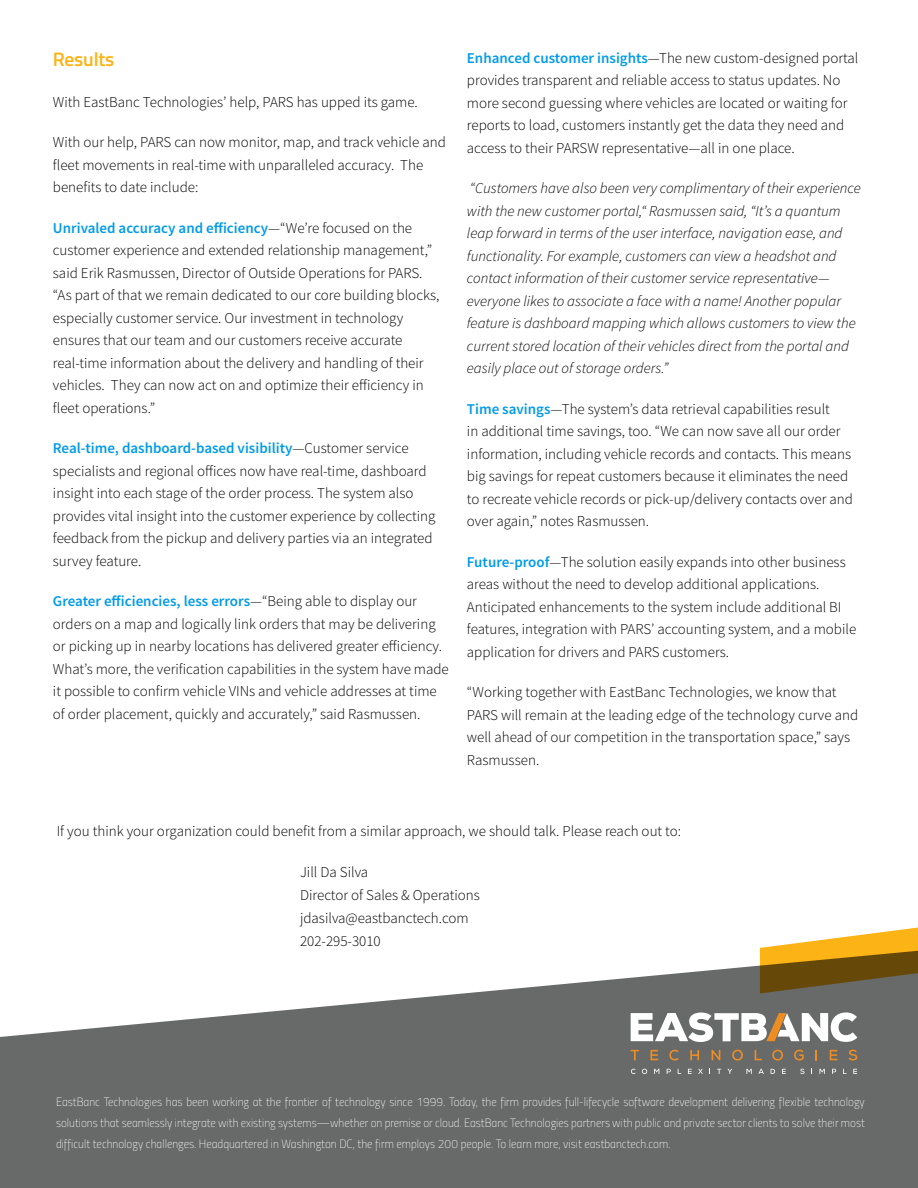
<style>
.page{position:relative;width:918px;height:1188px;background:#fff}
.page>*{position:absolute;margin:0;border:0;box-sizing:border-box;transform-origin:0 0}
.t1{font:600 19.5px "Titillium";letter-spacing:-.01em;color:#fcb315}
.t2{font:300 15px/22.5px "Source Sans Pro";color:#000}
.t3{font:italic 300 15px/22.5px "Source Sans Pro";color:#000}
.t4{font:12px/21px "Titillium Thin Upright";color:#fff;text-align:justify}
.s1{font-weight:600;color:#009beb}
</style>
<div class="page">
<svg style="left:0;top:951px;width:918px;height:237px;fill:#686969"></svg>
<svg style="left:760px;top:927px;width:158px;height:66px"></svg>
<svg style="left:631px;top:1012px;width:226px;height:30px"></svg>
<svg style="left:631px;top:1050px;width:8px;height:10px"></svg>
<svg style="left:650px;top:1050px;width:8px;height:10px"></svg>
<svg style="left:669px;top:1050px;width:10px;height:11px"></svg>
<svg style="left:690px;top:1050px;width:9px;height:10px"></svg>
<svg style="left:712px;top:1050px;width:8px;height:10px"></svg>
<svg style="left:732px;top:1050px;width:11px;height:11px"></svg>
<svg style="left:755px;top:1050px;width:7px;height:10px"></svg>
<svg style="left:772px;top:1050px;width:11px;height:11px"></svg>
<svg style="left:794px;top:1050px;width:10px;height:11px"></svg>
<svg style="left:830px;top:1050px;width:7px;height:10px"></svg>
<svg style="left:849px;top:1050px;width:8px;height:11px"></svg>
<svg style="left:631px;top:1069px;width:5px;height:5px"></svg>
<svg style="left:642px;top:1069px;width:5px;height:5px"></svg>
<svg style="left:654px;top:1069px;width:5px;height:5px"></svg>
<svg style="left:667px;top:1069px;width:4px;height:5px"></svg>
<svg style="left:678px;top:1069px;width:3px;height:5px"></svg>
<svg style="left:688px;top:1069px;width:4px;height:5px"></svg>
<svg style="left:698px;top:1069px;width:5px;height:5px"></svg>
<svg style="left:717px;top:1069px;width:4px;height:5px"></svg>
<svg style="left:727px;top:1069px;width:5px;height:5px"></svg>
<svg style="left:746px;top:1069px;width:6px;height:5px"></svg>
<svg style="left:758px;top:1069px;width:6px;height:5px"></svg>
<svg style="left:771px;top:1069px;width:4px;height:5px"></svg>
<svg style="left:782px;top:1069px;width:4px;height:5px"></svg>
<svg style="left:800px;top:1069px;width:5px;height:5px"></svg>
<svg style="left:820px;top:1069px;width:5px;height:5px"></svg>
<svg style="left:832px;top:1069px;width:5px;height:5px"></svg>
<svg style="left:843px;top:1069px;width:4px;height:5px"></svg>
<svg style="left:853px;top:1069px;width:4px;height:5px"></svg>
<h1 class="t1" style="left:53px;top:45px;width:63px">Results</h1>
<p class="t2" style="left:53px;top:90px;width:366px">With EastBanc Technologies’ help, PARS has upped its game.</p>
<p class="t2" style="left:53px;top:131px;width:394px">With our help, PARS can now monitor, map, and track vehicle and fleet movements in real-time with unparalleled accuracy. The benefits to date include:</p>
<p class="t2" style="left:53px;top:216px;width:388px"><span class="s1">Unrivaled accuracy and efficiency</span>—“We’re focused on the customer experience and extended relationship management,” said Erik Rasmussen, Director of Outside Operations for PARS. “As part of that we remain dedicated to our core building blocks, especially customer service. Our investment in technology ensures that our team and our customers receive accurate real-time information about the delivery and handling of their vehicles. They can now act on and optimize their efficiency in fleet operations.”</p>
<p class="t2" style="left:53px;top:437px;width:384px"><span class="s1">Real-time, dashboard-based visibility</span>—Customer service specialists and regional offices now have real-time, dashboard insight into each stage of the order process. The system also provides vital insight into the customer experience by collecting feedback from the pickup and delivery parties via an integrated survey feature.</p>
<p class="t2" style="left:53px;top:590px;width:397px"><span class="s1">Greater efficiencies, less errors</span>—“Being able to display our orders on a map and logically link orders that may be delivering or picking up in nearby locations has delivered greater efficiency.<br>What’s more, the verification capabilities in the system have made it possible to confirm vehicle VINs and vehicle addresses at time of order placement, quickly and accurately,” said Rasmussen.</p>
<p class="t2" style="left:467px;top:46px;width:393px"><span class="s1">Enhanced customer insights</span>—The new custom-designed portal provides transparent and reliable access to status updates. No more second guessing where vehicles are located or waiting for reports to load, customers instantly get the data they need and access to their PARSW representative—all in one place.</p>
<p class="t3" style="left:467px;top:177px;width:395px">“Customers have also been very complimentary of their experience with the new customer portal,“ Rasmussen said, “It’s a quantum leap forward in terms of the user interface, navigation ease, and functionality. For example, customers can view a headshot and contact information of their customer service representative— everyone likes to associate a face with a name! Another popular feature is dashboard mapping which allows customers to view the current stored location of their vehicles direct from the portal and easily place out of storage orders.”</p>
<p class="t2" style="left:467px;top:397px;width:388px"><span class="s1">Time savings</span>—The system’s data retrieval capabilities result<br>in additional time savings, too. “We can now save all our order information, including vehicle records and contacts. This means big savings for repeat customers because it eliminates the need to recreate vehicle records or pick-up/delivery contacts over and over again,” notes Rasmussen.</p>
<p class="t2" style="left:467px;top:550px;width:391px"><span class="s1">Future-proof</span>—The solution easily expands into other business areas without the need to develop additional applications.<br>Anticipated enhancements to the system include additional BI features, integration with PARS’ accounting system, and a mobile application for drivers and PARS customers.</p>
<p class="t2" style="left:467px;top:681px;width:393px">“Working together with EastBanc Technologies, we know that PARS will remain at the leading edge of the technology curve and well ahead of our competition in the transportation space,” says Rasmussen.</p>
<p class="t2" style="left:57px;top:820px;width:626px">If you think your organization could benefit from a similar approach, we should talk. Please reach out to:</p>
<p class="t2" style="left:300px;top:860px;width:181px;line-height:23px">Jill Da Silva<br>Director of Sales &amp; Operations jdasilva@eastbanctech.com<br>202-295-3010</p>
<p class="t4" style="left:56px;top:1091px;width:810px">EastBanc Technologies has been working at the frontier of technology since 1999. Today, the firm provides full-lifecycle software development delivering flexible technology solutions that seamlessly integrate with existing systems—whether on premise or cloud. EastBanc Technologies partners with public and private sector clients to solve their most difficult technology challenges. Headquartered in Washington DC, the firm employs 200 people. To learn more, visit eastbanctech.com.</p>
</div>
